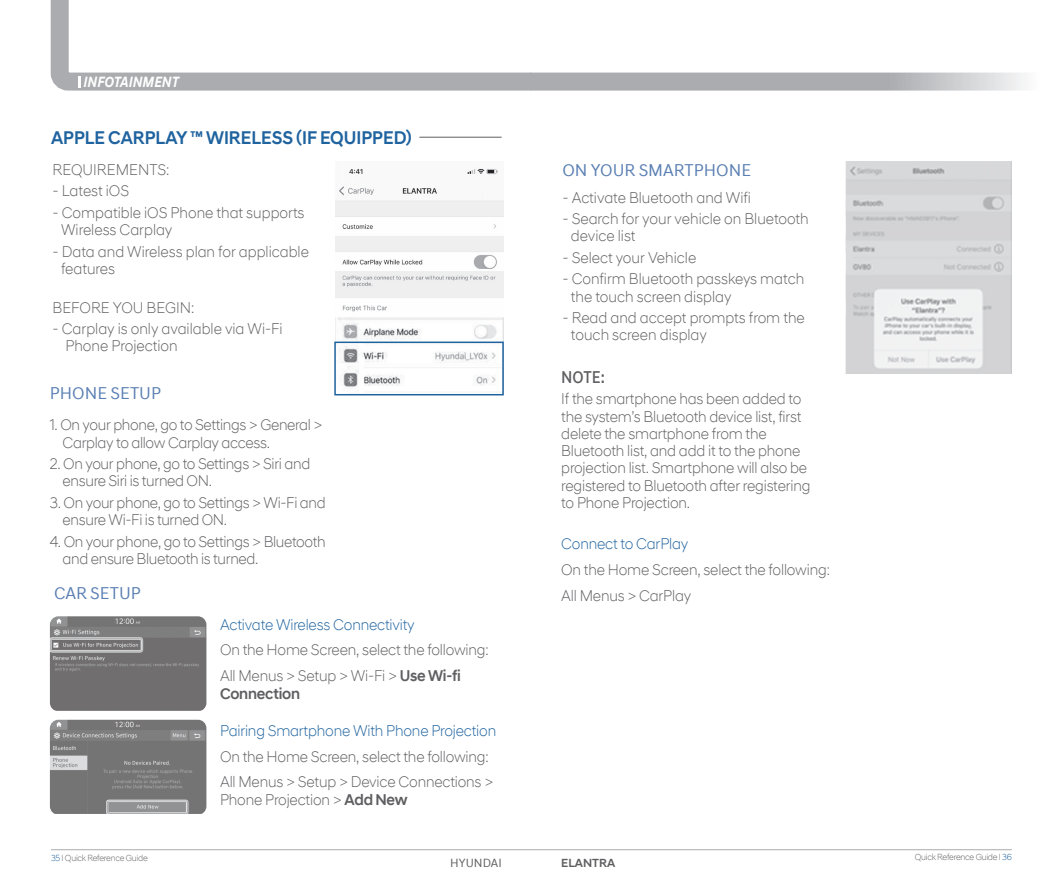
<style>
.page{position:relative;width:1063px;height:893px;background:#fff}
.page>*{position:absolute;margin:0;border:0;box-sizing:border-box;transform-origin:0 0}
.Section_Title{font:500 18.75px "Hyundai Sans Head";color:#1f639f;scale:.95 1}
.ƒ_º___ªøÎ{font:17.25px "Hyundai Sans Text Office";color:#5a7fb3}
.캡션_내용{font:17.25px "Hyundai Sans Text Office";color:#5a7fb3}
.Body{font:500 17.25px "Hyundai Sans Text Office";color:#5f5f62;scale:.9 1}
.캡션_내용-2{font:300 15.75px/17.2px "Hyundai Sans Head Office";letter-spacing:-.01em;color:#5f5f62;scale:.95 1}
.캡션_내용-3{font:300 15.75px "Hyundai Sans Head Office";letter-spacing:-.01em;color:#1f639f;scale:.95 1}
.t1{font:italic 700 15px "Hyundai Sans Text Office";color:#fff;scale:.9 1}
.t2{font:12px "Hyundai Sans Text Office";color:#5f5f62}
.t3{font:500 12px "Hyundai Sans Head";color:#5f5f62}
.t4{font:300 9px "Hyundai Sans Head Office";letter-spacing:-.025em;color:#5f5f62;scale:.95 1}
.s1{font-weight:500}
.s2{color:#1f639f}
</style>
<div class="page">
<hr style="left:51px;top:849px;width:961px;height:1px;background:#abacb0">
<svg style="left:50px;top:0;width:461px;height:91px"></svg>
<svg style="left:511px;top:72px;width:514px;height:19px;background:#b8b9bc"></svg>
<svg style="left:78px;top:77px;width:3px;height:11px"></svg>
<img style="left:50px;top:720px;width:156px;height:94px">
<img style="left:50px;top:616px;width:156px;height:94px">
<img style="left:845px;top:162px;width:167px;height:212px">
<hr style="left:51px;top:137px;width:451px;height:1px;background:#5f5f62">
<div style="left:51px;top:135px;width:368px;height:5px;background:#fff"></div>
<img style="left:335px;top:168px;width:168px;height:219px">
<div style="left:334px;top:342px;width:170px;height:53px;border:2px solid #1f639f"></div>
<p class="t1" style="left:84px;top:73px;width:108px">INFOTAINMENT</p>
<p class="Section_Title" style="left:51px;top:127px;width:381px">APPLE CARPLAY ™ WIRELESS (IF EQUIPPED)</p>
<p class="캡션_내용-2" style="left:53px;top:161px;width:124px">REQUIREMENTS:</p>
<p class="캡션_내용-2" style="left:53px;top:182px;width:82px">- Latest iOS</p>
<p class="캡션_내용-2" style="left:61px;top:204px;width:258px;text-indent:-9px">- Compatible iOS Phone that supports<br>Wireless Carplay</p>
<p class="캡션_내용-2" style="left:61px;top:242px;width:262px;text-indent:-9px">- Data and Wireless plan for applicable features</p>
<p class="캡션_내용-2" style="left:53px;top:298px;width:151px">BEFORE YOU BEGIN:</p>
<p class="캡션_내용-2" style="left:65px;top:320px;width:230px;text-indent:-13px">- Carplay is only available via Wi-Fi<br>Phone Projection</p>
<p class="캡션_내용" style="left:50px;top:383px;width:113px">PHONE SETUP</p>
<p class="캡션_내용-2" style="left:63px;top:416px;width:275px;text-indent:-13px">1. On your phone, go to Settings &gt; General &gt;<br>Carplay to allow Carplay access.</p>
<p class="캡션_내용-2" style="left:63px;top:455px;width:262px;text-indent:-13px">2. On your phone, go to Settings &gt; Siri and ensure Siri is turned ON.</p>
<p class="캡션_내용-2" style="left:63px;top:494px;width:278px;text-indent:-13px">3. On your phone, go to Settings &gt; Wi-Fi and ensure Wi-Fi is turned ON.</p>
<p class="캡션_내용-2" style="left:63px;top:532px;width:278px;text-indent:-13px">4. On your phone, go to Settings &gt; Bluetooth and ensure Bluetooth is turned.</p>
<p class="ƒ_º___ªøÎ" style="left:54px;top:582px;width:88px">CAR SETUP</p>
<p class="캡션_내용-3" style="left:220px;top:615px;width:206px">Activate Wireless Connectivity</p>
<p class="캡션_내용-2" style="left:220px;top:641px;width:284px">On the Home Screen, select the following:</p>
<p class="캡션_내용-2" style="left:220px;top:666px;width:255px;line-height:18px">All Menus &gt; Setup &gt; Wi-Fi &gt; <span class="s1">Use Wi-fi<br>Connection</span></p>
<p class="캡션_내용-3" style="left:220px;top:721px;width:292px">Pairing Smartphone With Phone Projection</p>
<p class="캡션_내용-2" style="left:220px;top:747px;width:284px">On the Home Screen, select the following:</p>
<p class="캡션_내용-2" style="left:220px;top:773px;width:289px">All Menus &gt; Setup &gt; Device Connections &gt;<br>Phone Projection &gt; <span class="s1">Add New</span></p>
<p class="ƒ_º___ªøÎ" style="left:562px;top:160px;width:190px">ON YOUR SMARTPHONE</p>
<p class="캡션_내용-2" style="left:562px;top:188px;width:200px">- Activate Bluetooth and Wifi</p>
<p class="캡션_내용-2" style="left:571px;top:210px;width:252px;text-indent:-9px">- Search for your vehicle on Bluetooth device list</p>
<p class="캡션_내용-2" style="left:562px;top:249px;width:142px">- Select your Vehicle</p>
<p class="캡션_내용-2" style="left:571px;top:270px;width:247px;text-indent:-9px">- Confirm Bluetooth passkeys match the touch screen display</p>
<p class="캡션_내용-2" style="left:571px;top:309px;width:248px;text-indent:-9px">- Read and accept prompts from the touch screen display</p>
<p class="Body" style="left:561px;top:367px;width:50px">NOTE:</p>
<p class="캡션_내용-2" style="left:561px;top:390px;width:264px">If the smartphone has been added to the system’s Bluetooth device list, first delete the smartphone from the Bluetooth list, and add it to the phone projection list. Smartphone will also be registered to Bluetooth after registering to Phone Projection.</p>
<p class="캡션_내용-3" style="left:561px;top:534px;width:135px">Connect to CarPlay</p>
<p class="캡션_내용-2" style="left:561px;top:561px;width:284px">On the Home Screen, select the following:</p>
<p class="캡션_내용-2" style="left:561px;top:586px;width:138px">All Menus &gt; CarPlay</p>
<p class="t4" style="left:51px;top:852px;width:103px"><span class="s2">35</span> I Quick Reference Guide</p>
<p class="t4" style="left:915px;top:852px;width:104px">Quick Reference Guide I <span class="s2">36</span></p>
<p class="t2" style="left:450px;top:855px;width:53px">HYUNDAI</p>
<p class="t3" style="left:561px;top:856px;width:56px">ELANTRA</p>
</div>
